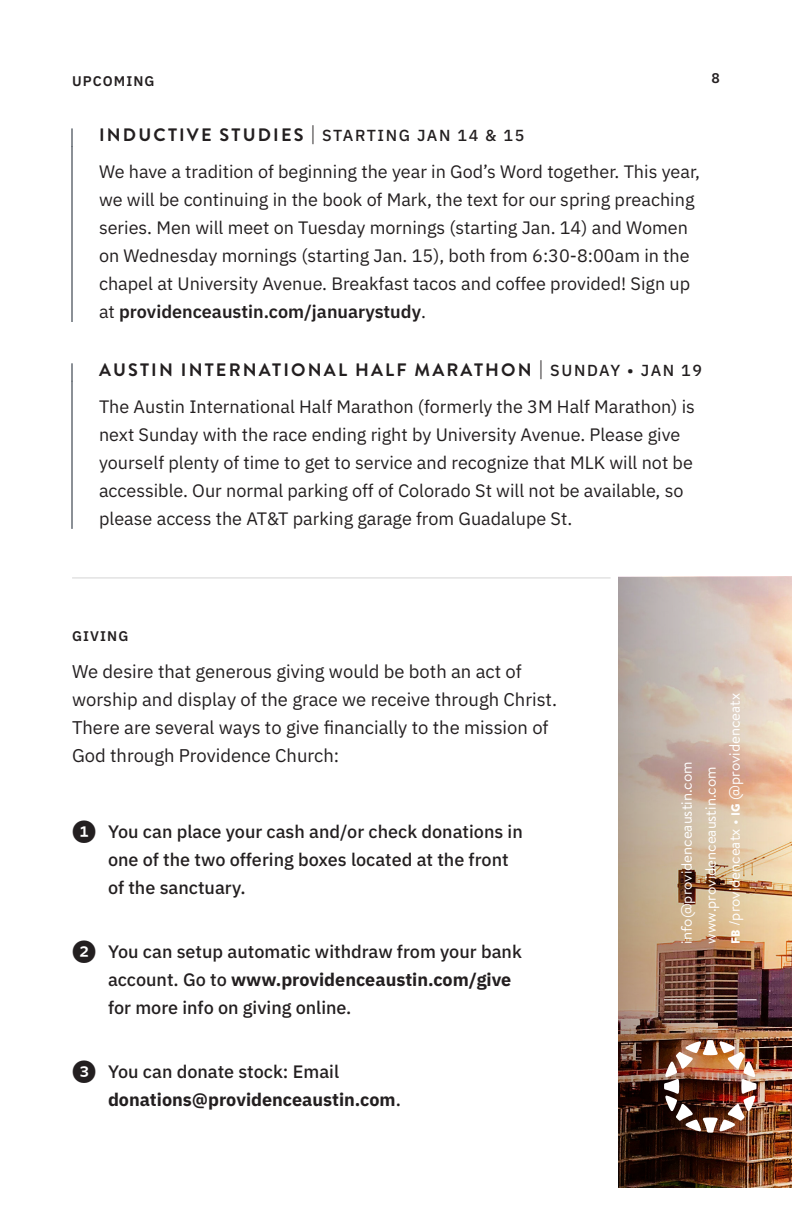
<style>
.page{position:relative;width:792px;height:1224px;background:#fff}
.page>*{position:absolute;margin:0;border:0;box-sizing:border-box;transform-origin:0 0}
.Body{font:18.4px/28px "IBM Plex Sans";color:#231f20}
.Upcoming_Body{font:18px/28px "IBM Plex Sans";color:#231f20}
.t1{font:500 18px/28px "IBM Plex Sans";color:#231f20}
.Upcoming_Title{font:700 18px "Brandon Grotesque";letter-spacing:.12em;color:#231f20}
.t2{font:700 18px/28px "IBM Plex Sans";color:#231f20}
.t3{font:15px/24px "Brandon Text";color:#fff}
.Page_Category{font:600 14px "IBM Plex Sans";letter-spacing:.08em;color:#231f20}
.s1{font-family:"IBM Plex Sans";font-weight:500;font-size:16px}
.s2{font-weight:600}
.s3{font-family:"Whitney Index Black Round Bd";font-weight:400;font-size:24px}
.s4{font-weight:700}
.s5{font-weight:500}
.s6{font-family:"Brandon Grotesque";font-weight:900;font-size:12px}
.s7{font-family:"Brandon Grotesque";font-size:16px}
</style>
<div class="page">
<img style="left:618px;top:577px;width:174px;height:611px">
<img style="left:664px;top:1040px;width:93px;height:93px">
<hr style="left:664px;top:999px;width:93px;height:1px;background:#fff">
<svg style="left:72px;top:128px;width:1px;height:18px"></svg>
<hr style="left:72px;top:146px;width:1px;height:176px;background:#18222e">
<svg style="left:72px;top:363px;width:1px;height:18px"></svg>
<hr style="left:72px;top:381px;width:1px;height:148px;background:#18222e">
<hr style="left:72px;top:577px;width:539px;height:1px;background:#231f20">
<p class="Page_Category" style="left:72px;top:70px;width:84px">UPCOMING</p>
<p class="Page_Category" style="left:712px;top:67px;width:10px">8</p>
<p class="Upcoming_Title" style="left:99px;top:122px;width:427px">INDUCTIVE STUDIES | <span class="s1">STARTING JAN 14 &amp; 15</span></p>
<p class="Upcoming_Body" style="left:99px;top:156px;width:603px">We have a tradition of beginning the year in God’s Word together. This year, we will be continuing in the book of Mark, the text for our spring preaching series. Men will meet on Tuesday mornings (starting Jan. 14) and Women on Wednesday mornings (starting Jan. 15), both from 6:30-8:00am in the chapel at University Avenue. Breakfast tacos and coffee provided! Sign up at <span class="s2">providenceaustin.com/januarystudy</span>.</p>
<p class="Upcoming_Title" style="left:99px;top:357px;width:605px">AUSTIN INTERNATIONAL HALF MARATHON | <span class="s1">SUNDAY • JAN 19</span></p>
<p class="Upcoming_Body" style="left:99px;top:391px;width:598px">The Austin International Half Marathon (formerly the 3M Half Marathon) is next Sunday with the race ending right by University Avenue. Please give yourself plenty of time to get to service and recognize that MLK will not be accessible. Our normal parking off of Colorado St will not be available, so please access the AT&amp;T parking garage from Guadalupe St.</p>
<p class="Page_Category" style="left:72px;top:625px;width:58px">GIVING</p>
<p class="Body" style="left:72px;top:656px;width:487px">We desire that generous giving would be both an act of worship and display of the grace we receive through Christ.<br>There are several ways to give financially to the mission of God through Providence Church:</p>
<p class="t1" style="left:108px;top:816px;width:416px;text-indent:-36px"><span class="s3">1</span> You can place your cash and/or check donations in one of the two offering boxes located at the front of the sanctuary.</p>
<p class="t1" style="left:108px;top:936px;width:415px;text-indent:-36px"><span class="s3">2</span> You can setup automatic withdraw from your bank account. Go to <span class="s4">www.providenceaustin.com/give </span>for more info on giving online.</p>
<p class="t2" style="left:108px;top:1056px;width:294px;text-indent:-36px"><span class="s3">3</span> <span class="s5">You can donate stock: Email </span>donations@providenceaustin.com<span class="s5">.</span></p>
<p class="t3" style="left:674px;top:944px;width:184px;rotate:-90deg">info@providenceaustin.com www.providenceaustin.com</p>
<p class="t3" style="left:722px;top:944px;width:252px;rotate:-90deg"><span class="s6">FB</span> /providenceatx <span class="s7">•</span> <span class="s6">IG</span> @providenceatx</p>
</div>
